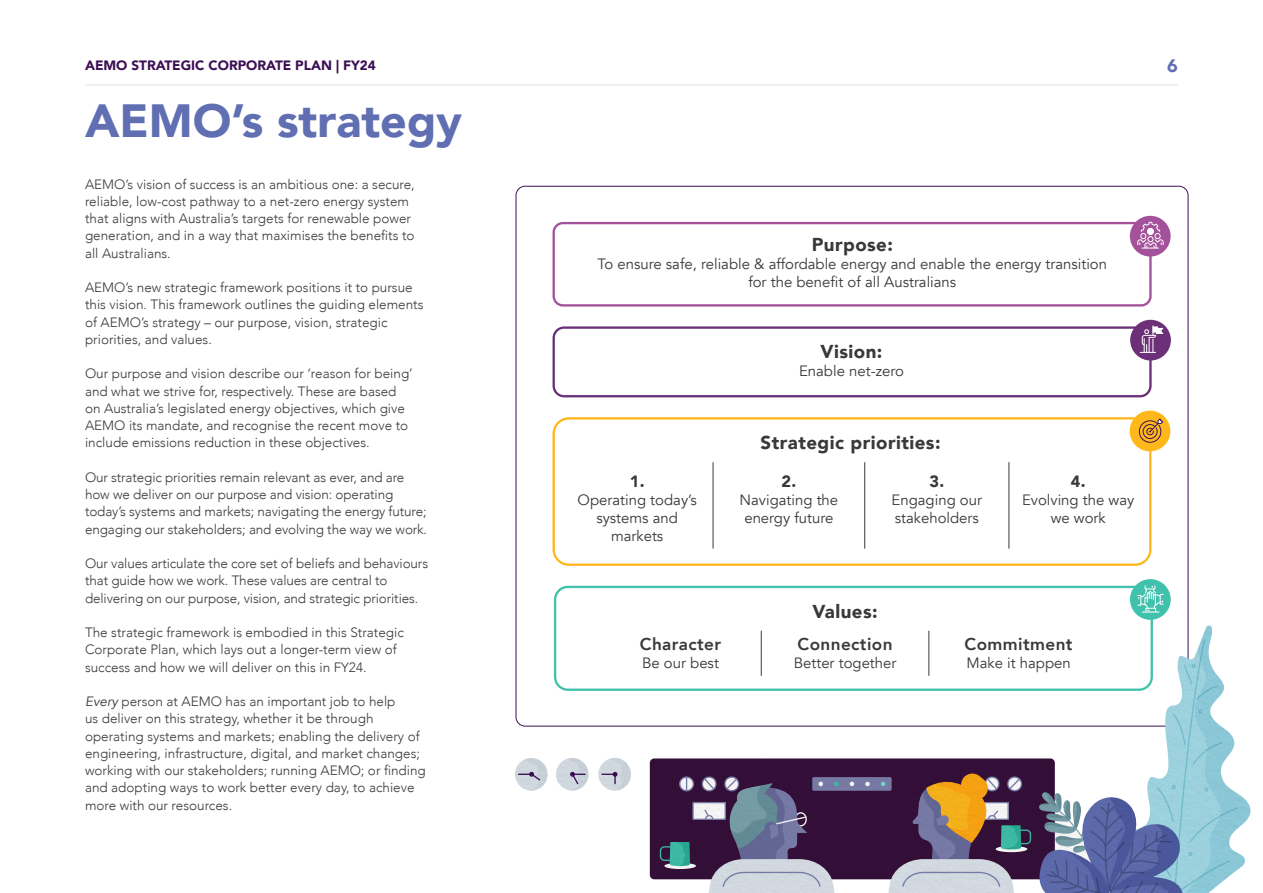
<style>
.page{position:relative;width:1263px;height:893px;background:#fff}
.page>*{position:absolute;margin:0;border:0;box-sizing:border-box;transform-origin:0 0}
.t1{font:900 46.5px "Avenir";color:#606eb2}
.t2{font:900 18.6px "Avenir";letter-spacing:.025em;color:#373a36}
.t3{font:900 18px "Avenir";color:#606eb2}
.t4{font:800 17.1px "Avenir";letter-spacing:.025em;color:#373a36}
.t5{font:900 16.35px "Avenir";color:#373a36}
.t6{font:15px/18.1px "Avenir";color:#373a36;text-align:center}
.Body_text{font:300 13.5px/17.2px "Avenir";color:#37393a}
.t7{font:900 13.5px "Avenir";color:#3d0f54}
.s1{font-weight:400;font-style:italic}
</style>
<div class="page">
<hr style="left:85px;top:85px;width:1093px;height:1px;background:#dbe2e9">
<div style="left:552px;top:417px;width:599px;height:149px;border:2px solid #ffb81c;border-radius:15px"></div>
<hr style="left:713px;top:462px;width:1px;height:87px;background:#373a36">
<hr style="left:864px;top:462px;width:1px;height:87px;background:#373a36">
<hr style="left:1009px;top:462px;width:1px;height:87px;background:#373a36">
<div style="left:1130px;top:411px;width:40px;height:40px;background:#ffb81c;border-radius:50%"></div>
<svg style="left:1139px;top:418px;width:25px;height:25px"></svg>
<div style="left:554px;top:586px;width:599px;height:105px;border:2px solid #40c1ac;border-radius:13px"></div>
<hr style="left:761px;top:631px;width:1px;height:45px;background:#373a36">
<hr style="left:929px;top:631px;width:1px;height:45px;background:#373a36">
<div style="left:1130px;top:579px;width:41px;height:41px;background:#40c1ac;border-radius:50%"></div>
<svg style="left:1138px;top:586px;width:25px;height:27px"></svg>
<div style="left:552px;top:326px;width:599px;height:71px;border:2px solid #6b3077;border-radius:10px"></div>
<div style="left:1130px;top:320px;width:41px;height:40px;background:#6b3077;border-radius:50%"></div>
<svg style="left:1140px;top:326px;width:24px;height:27px"></svg>
<div style="left:552px;top:222px;width:599px;height:85px;border:2px solid #a3519b;border-radius:9px"></div>
<div style="left:1130px;top:216px;width:40px;height:41px;background:#a3519b;border-radius:50%"></div>
<svg style="left:1137px;top:222px;width:27px;height:27px"></svg>
<img style="left:515px;top:659px;width:736px;height:234px">
<img style="left:1159px;top:625px;width:92px;height:37px">
<p class="t7" style="left:85px;top:54px;width:292px">AEMO STRATEGIC CORPORATE PLAN | FY24</p>
<h3 class="t3" style="left:1167px;top:51px;width:12px">6</h3>
<h1 class="t1" style="left:85px;top:81px;width:379px">AEMO’s strategy</h1>
<p class="Body_text" style="left:85px;top:175px;width:331px">AEMO’s vision of success is an ambitious one: a secure, reliable, low-cost pathway to a net-zero energy system that aligns with Australia’s targets for renewable power generation, and in a way that maximises the benefits to all Australians.</p>
<p class="Body_text" style="left:85px;top:279px;width:340px">AEMO’s new strategic framework positions it to pursue this vision. This framework outlines the guiding elements of AEMO’s strategy – our purpose, vision, strategic priorities, and values.</p>
<p class="Body_text" style="left:85px;top:365px;width:329px">Our purpose and vision describe our ‘reason for being’ and what we strive for, respectively. These are based on Australia’s legislated energy objectives, which give AEMO its mandate, and recognise the recent move to include emissions reduction in these objectives.</p>
<p class="Body_text" style="left:85px;top:469px;width:344px">Our strategic priorities remain relevant as ever, and are how we deliver on our purpose and vision: operating today’s systems and markets; navigating the energy future; engaging our stakeholders; and evolving the way we work.</p>
<p class="Body_text" style="left:85px;top:555px;width:344px">Our values articulate the core set of beliefs and behaviours that guide how we work. These values are central to delivering on our purpose, vision, and strategic priorities.</p>
<p class="Body_text" style="left:85px;top:624px;width:320px">The strategic framework is embodied in this Strategic<br>Corporate Plan, which lays out a longer-term view of success and how we will deliver on this in FY24.</p>
<p class="Body_text" style="left:85px;top:693px;width:342px"><span class="s1">Every</span> person at AEMO has an important job to help<br>us deliver on this strategy, whether it be through operating systems and markets; enabling the delivery of engineering, infrastructure, digital, and market changes; working with our stakeholders; running AEMO; or finding and adopting ways to work better every day, to achieve more with our resources.</p>
<p class="t2" style="left:812px;top:229px;width:83px">Purpose:</p>
<p class="t6" style="left:598px;top:255px;width:511px">To ensure safe, reliable &amp; affordable energy and enable the energy transition for the benefit of all Australians</p>
<p class="t2" style="left:820px;top:336px;width:64px">Vision:</p>
<p class="t6" style="left:799px;top:362px;width:106px">Enable net-zero</p>
<p class="t2" style="left:761px;top:427px;width:181px">Strategic priorities:</p>
<p class="t5" style="left:781px;top:467px;width:16px">2.</p>
<p class="t6" style="left:739px;top:491px;width:100px">Navigating the energy future</p>
<p class="t5" style="left:929px;top:467px;width:16px">3.</p>
<p class="t6" style="left:892px;top:491px;width:92px;text-align:left">Engaging our stakeholders</p>
<p class="t5" style="left:1071px;top:467px;width:16px">4.</p>
<p class="t6" style="left:1022px;top:491px;width:114px">Evolving the way we work</p>
<p class="t5" style="left:630px;top:467px;width:16px">1.</p>
<p class="t6" style="left:578px;top:491px;width:121px">Operating today’s systems and markets</p>
<p class="t2" style="left:812px;top:595px;width:67px">Values:</p>
<p class="t4" style="left:640px;top:630px;width:83px">Character</p>
<p class="t6" style="left:642px;top:654px;width:78px">Be our best</p>
<p class="t4" style="left:965px;top:630px;width:109px">Commitment</p>
<p class="t6" style="left:966px;top:654px;width:106px">Make it happen</p>
<p class="t4" style="left:798px;top:630px;width:96px">Connection</p>
<p class="t6" style="left:794px;top:654px;width:104px">Better together</p>
</div>
